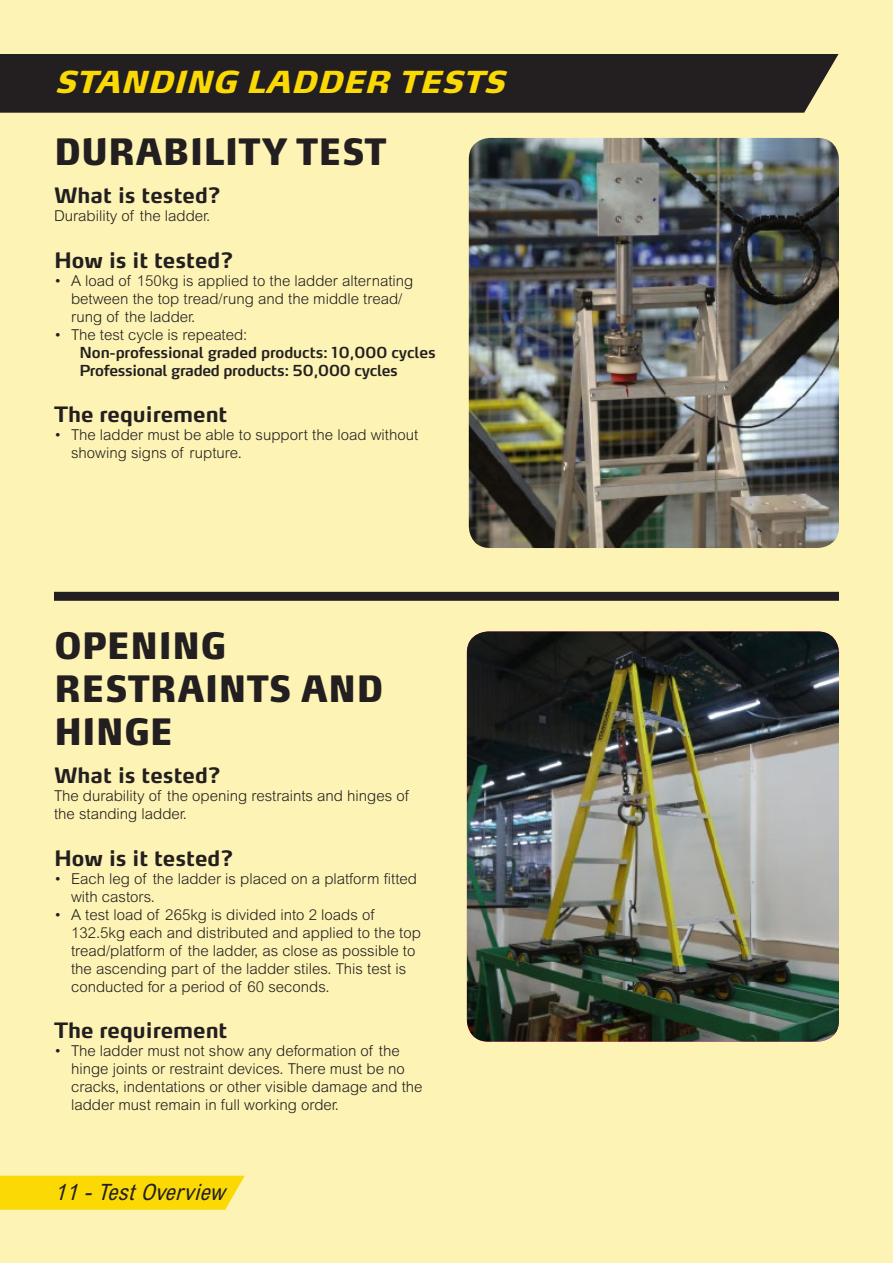
<style>
.page{position:relative;width:893px;height:1263px;background:#fdf3b4}
.page>*{position:absolute;margin:0;border:0;box-sizing:border-box;transform-origin:0 0}
.t1{font:900 condensed 36px/43.2px "Max OT";color:#231f20}
.t2{font:italic 900 30px "Max OT";color:#fbd905}
.t3{font:italic condensed 22.5px "Arial MT Std";color:#231f20}
.t4{font:700 21px "Max OT";color:#231f20}
.t5{font:300 15px/18px "Arial MT Std";color:#231f20}
.t6{font:600 15px/18px "Max OT";letter-spacing:-.01em;color:#231f20}
</style>
<div class="page">
<img style="left:469px;top:138px;width:370px;height:410px">
<div style="left:54px;top:592px;width:785px;height:9px;background:#231f20"></div>
<img style="left:467px;top:631px;width:372px;height:410px">
<svg style="left:0;top:1176px;width:245px;height:34px;background:#fbda0d"></svg>
<div style="left:0;top:54px;width:838px;height:59px;background:#231f20"></div>
<h2 class="t2" style="left:54px;top:62px;width:462px">STANDING LADDER TESTS</h2>
<h1 class="t1" style="left:54px;top:130px;width:334px">DURABILITY TEST</h1>
<h3 class="t4" style="left:54px;top:182px;width:169px">What is tested?</h3>
<p class="t5" style="left:54px;top:207px;width:158px">Durability of the ladder.</p>
<h3 class="t4" style="left:54px;top:246px;width:181px">How is it tested?</h3>
<p class="t5" style="left:71px;top:271px;width:344px;text-indent:-17px">• A load of 150kg is applied to the ladder alternating between the top tread/rung and the middle tread/ rung of the ladder.</p>
<p class="t5" style="left:54px;top:325px;width:195px">• The test cycle is repeated:</p>
<p class="t6" style="left:80px;top:343px;width:358px">Non-professional graded products: 10,000 cycles<br>Professional graded products: 50,000 cycles</p>
<h3 class="t4" style="left:54px;top:401px;width:175px">The requirement</h3>
<p class="t5" style="left:71px;top:426px;width:349px;text-indent:-17px">• The ladder must be able to support the load without showing signs of rupture.</p>
<h1 class="t1" style="left:54px;top:624px;width:331px">OPENING<br>RESTRAINTS AND<br>HINGE</h1>
<h3 class="t4" style="left:54px;top:762px;width:169px">What is tested?</h3>
<p class="t5" style="left:54px;top:787px;width:356px">The durability of the opening restraints and hinges of the standing ladder.</p>
<h3 class="t4" style="left:54px;top:844px;width:181px">How is it tested?</h3>
<p class="t5" style="left:71px;top:869px;width:348px;text-indent:-17px">• Each leg of the ladder is placed on a platform fitted with castors.</p>
<p class="t5" style="left:71px;top:905px;width:351px;text-indent:-17px">• A test load of 265kg is divided into 2 loads of 132.5kg each and distributed and applied to the top tread/platform of the ladder, as close as possible to the ascending part of the ladder stiles. This test is conducted for a period of 60 seconds.</p>
<h3 class="t4" style="left:54px;top:1017px;width:175px">The requirement</h3>
<p class="t5" style="left:71px;top:1042px;width:353px;text-indent:-17px">• The ladder must not show any deformation of the hinge joints or restraint devices. There must be no cracks, indentations or other visible damage and the ladder must remain in full working order.</p>
<h3 class="t3" style="left:54px;top:1178px;width:179px">11-TestOverview</h3>
</div>
